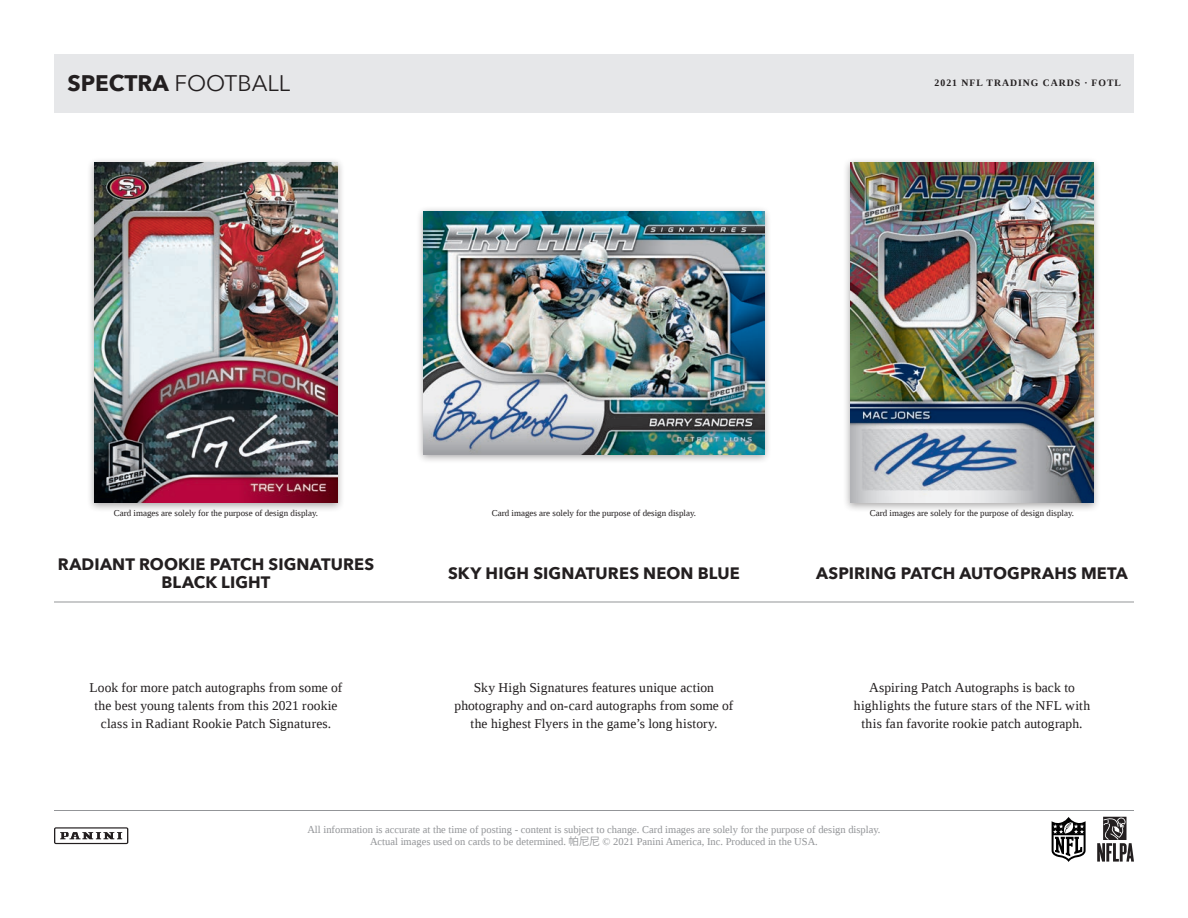
<style>
.page{position:relative;width:1188px;height:918px;background:#fff}
.page>*{position:absolute;margin:0;border:0;box-sizing:border-box;transform-origin:0 0}
.t1{font:22.5px "Avenir Next";color:#231f20}
.t2{font:700 16.5px/18px "Avenir Next";letter-spacing:.01em;color:#231f20;text-align:center}
.t3{font:13.5px/18px "Liberation Serif";letter-spacing:.01em;color:#231f20;text-align:center}
.t4{font:10.5px/12.6px "Liberation Serif";color:#939598;text-align:center}
.t5{font:700 9.75px "Liberation Serif";letter-spacing:.1em;color:#231f20}
.t6{font:9px "Liberation Serif";color:#231f20}
.s1{font-weight:700}
.s2{font-family:"Koz Go Pr 6 N"}
</style>
<div class="page">
<hr style="left:54px;top:602px;width:1080px;height:1px;background:#939598">
<div style="left:87px;top:158px;width:258px;height:355px;background:#231f20;opacity:.4"></div>
<img style="left:94px;top:163px;width:243px;height:340px">
<div style="left:417px;top:206px;width:355px;height:258px;background:#231f20;opacity:.4"></div>
<img style="left:424px;top:211px;width:340px;height:243px">
<div style="left:843px;top:158px;width:258px;height:355px;background:#231f20;opacity:.4"></div>
<img style="left:850px;top:163px;width:244px;height:340px">
<hr style="left:54px;top:810px;width:1080px;height:1px;background:#939598">
<svg style="left:54px;top:827px;width:74px;height:17px"></svg>
<svg style="left:1097px;top:817px;width:37px;height:45px"></svg>
<svg style="left:1051px;top:817px;width:35px;height:45px"></svg>
<div style="left:54px;top:54px;width:1080px;height:58px;background:#e6e7e9"></div>
<p class="t1" style="left:68px;top:70px;width:224px"><span class="s1">SPECTRA</span> FOOTBALL</p>
<p class="t5" style="left:935px;top:77px;width:188px">2021 NFL TRADING CARDS · FOTL</p>
<p class="t6" style="left:114px;top:507px;width:206px">Card images are solely for the purpose of design display.</p>
<p class="t6" style="left:492px;top:507px;width:206px">Card images are solely for the purpose of design display.</p>
<p class="t6" style="left:870px;top:507px;width:206px">Card images are solely for the purpose of design display.</p>
<p class="t2" style="left:58px;top:555px;width:318px">RADIANT ROOKIE PATCH SIGNATURES<br>BLACK LIGHT</p>
<p class="t2" style="left:448px;top:564px;width:293px">SKY HIGH SIGNATURES NEON BLUE</p>
<p class="t2" style="left:816px;top:564px;width:313px">ASPIRING PATCH AUTOGPRAHS META</p>
<p class="t3" style="left:90px;top:678px;width:254px">Look for more patch autographs from some of the best young talents from this 2021 rookie class in Radiant Rookie Patch Signatures.</p>
<p class="t3" style="left:455px;top:678px;width:280px">Sky High Signatures features unique action photography and on-card autographs from some of the highest Flyers in the game’s long history.</p>
<p class="t3" style="left:854px;top:678px;width:238px">Aspiring Patch Autographs is back to highlights the future stars of the NFL with this fan favorite rookie patch autograph.</p>
<p class="t4" style="left:307px;top:823px;width:575px">All information is accurate at the time of posting - content is subject to change. Card images are solely for the purpose of design display.<br>Actual images used on cards to be determined. <span class="s2">帕尼尼</span> © 2021 Panini America, Inc. Produced in the USA.</p>
</div>
